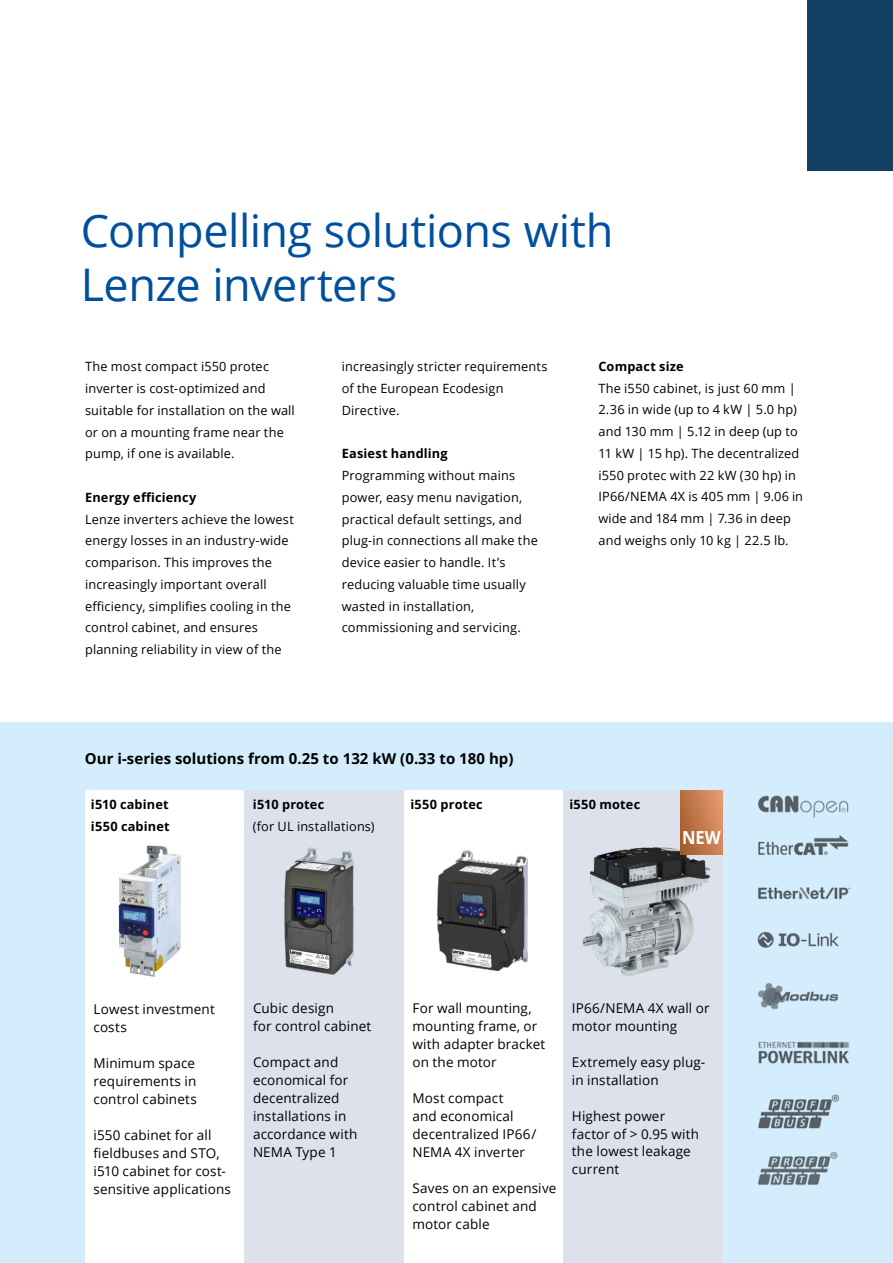
<style>
.page{position:relative;width:893px;height:1263px;background:#fff}
.page>*{position:absolute;margin:0;border:0;box-sizing:border-box;transform-origin:0 0}
.t1{font:45px/54px "Open Sans";letter-spacing:-.01em;color:#004f9f}
.t2{font:700 18px "Open Sans";color:#fff;scale:.92 1}
.t3{font:700 15px "Open Sans";color:#000}
.t4{font:13.5px/18px "Open Sans";letter-spacing:.01em;color:#000}
.t5{font:12.75px/21.8px "Open Sans";letter-spacing:.015em;color:#000}
.t6{font:700 12.75px "Open Sans";letter-spacing:.015em;color:#000}
</style>
<div class="page">
<div style="left:0;top:723px;width:893px;height:540px;background:#d4edfc"></div>
<div style="left:85px;top:791px;width:159px;height:472px;background:#fff"></div>
<div style="left:404px;top:791px;width:159px;height:472px;background:#fff"></div>
<div style="left:244px;top:791px;width:160px;height:472px;background:#dce1eb"></div>
<div style="left:563px;top:791px;width:160px;height:472px;background:#dce1eb"></div>
<img style="left:119px;top:845px;width:62px;height:132px">
<img style="left:284px;top:847px;width:71px;height:128px">
<img style="left:582px;top:847px;width:128px;height:129px">
<img style="left:438px;top:850px;width:90px;height:120px">
<img style="left:757px;top:795px;width:94px;height:390px">
<div style="left:680px;top:791px;width:43px;height:64px;background:linear-gradient(to right,#a96231,#de926a)"></div>
<div style="left:808px;top:0;width:85px;height:170px;background:#114062"></div>
<h1 class="t1" style="left:81px;top:203px;width:534px">Compelling solutions with<br>Lenze inverters</h1>
<p class="t5" style="left:85px;top:355px;width:211px">The most compact i550 protec inverter is cost-optimized and suitable for installation on the wall or on a mounting frame near the pump, if one is available.</p>
<p class="t6" style="left:85px;top:488px;width:113px">Energy efficiency</p>
<p class="t5" style="left:85px;top:508px;width:210px">Lenze inverters achieve the lowest energy losses in an industry-wide comparison. This improves the increasingly important overall efficiency, simplifies cooling in the control cabinet, and ensures planning reliability in view of the</p>
<p class="t5" style="left:342px;top:355px;width:207px">increasingly stricter requirements of the European Ecodesign<br>Directive.</p>
<p class="t6" style="left:342px;top:445px;width:107px">Easiest handling</p>
<p class="t5" style="left:342px;top:464px;width:198px">Programming without mains power, easy menu navigation, practical default settings, and plug-in connections all make the device easier to handle. It’s reducing valuable time usually wasted in installation, commissioning and servicing.</p>
<p class="t6" style="left:598px;top:357px;width:87px">Compact size</p>
<p class="t5" style="left:598px;top:377px;width:206px">The i550 cabinet, is just 60 mm |<br>2.36 in wide (up to 4 kW | 5.0 hp) and 130 mm | 5.12 in deep (up to<br>11 kW | 15 hp). The decentralized i550 protec with 22 kW (30 hp) in<br>IP66/NEMA 4X is 405 mm | 9.06 in wide and 184 mm | 7.36 in deep and weighs only 10 kg | 22.5 lb.</p>
<p class="t3" style="left:85px;top:749px;width:430px">Our i-series solutions from 0.25 to 132 kW (0.33 to 180 hp)</p>
<p class="t6" style="left:91px;top:795px;width:79px">i510 cabinet</p>
<p class="t6" style="left:253px;top:795px;width:73px">i510 protec</p>
<p class="t6" style="left:410px;top:795px;width:74px">i550 protec</p>
<p class="t6" style="left:569px;top:795px;width:72px">i550 motec</p>
<p class="t6" style="left:91px;top:817px;width:80px">i550 cabinet</p>
<p class="t5" style="left:253px;top:815px;width:123px">(for UL installations)</p>
<h2 class="t2" style="left:682px;top:825px;width:43px">NEW</h2>
<p class="t4" style="left:94px;top:999px;width:123px">Lowest investment costs</p>
<p class="t4" style="left:94px;top:1053px;width:105px">Minimum space requirements in control cabinets</p>
<p class="t4" style="left:94px;top:1125px;width:139px">i550 cabinet for all fieldbuses and STO, i510 cabinet for cost&shy;sensitive applications</p>
<p class="t4" style="left:253px;top:998px;width:120px">Cubic design<br>for control cabinet</p>
<p class="t4" style="left:253px;top:1052px;width:106px">Compact and economical for decentralized installations in accordance with<br>NEMA Type 1</p>
<p class="t4" style="left:412px;top:998px;width:134px">For wall mounting, mounting frame, or with adapter bracket on the motor</p>
<p class="t4" style="left:412px;top:1088px;width:125px">Most compact<br>and economical decentralized IP66/<br>NEMA 4X inverter</p>
<p class="t4" style="left:412px;top:1178px;width:146px">Saves on an expensive control cabinet and motor cable</p>
<p class="t4" style="left:572px;top:998px;width:139px">IP66/NEMA 4X wall or motor mounting</p>
<p class="t4" style="left:572px;top:1052px;width:135px">Extremely easy plug&shy;in installation</p>
<p class="t4" style="left:572px;top:1106px;width:129px">Highest power factor of &gt; 0.95 with the lowest leakage current</p>
</div>
